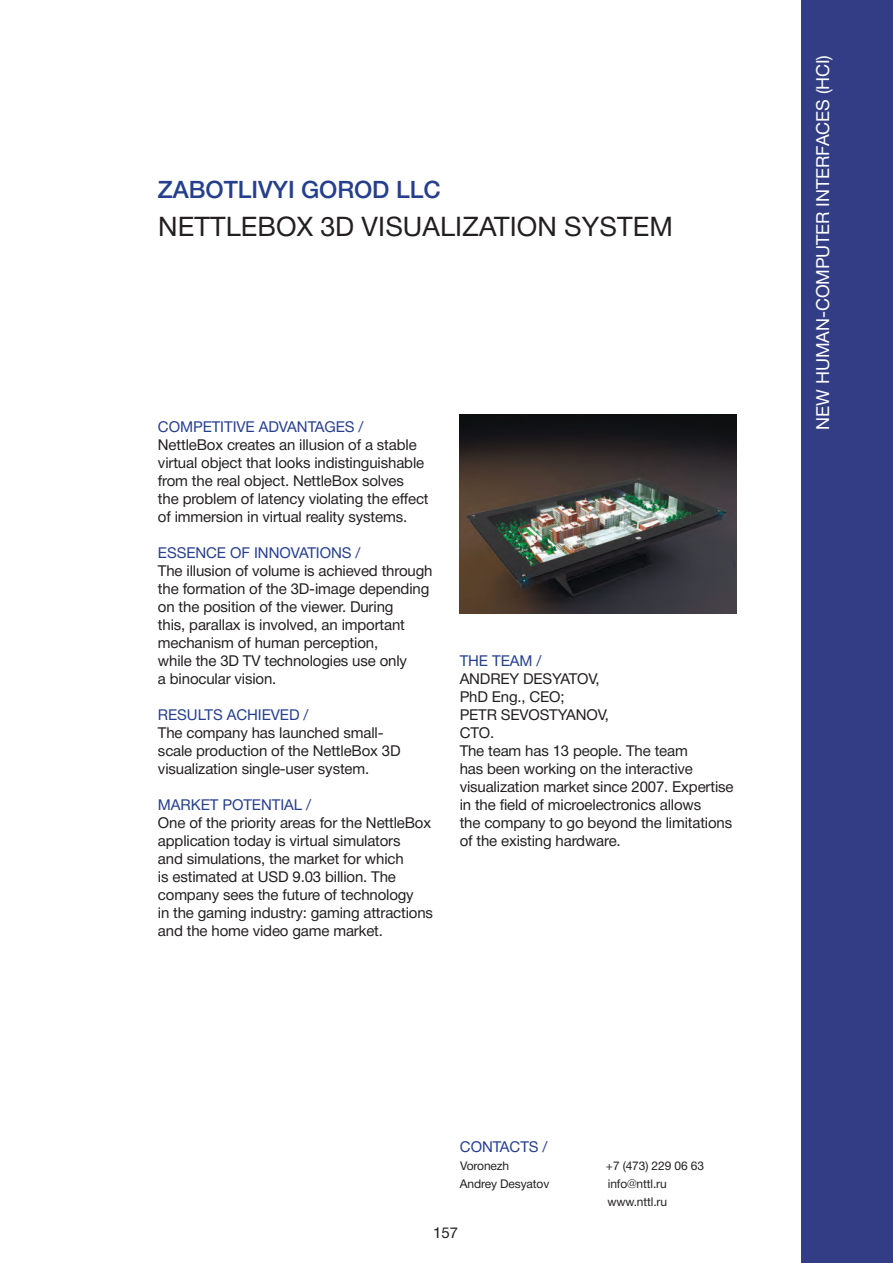
<style>
.page{position:relative;width:893px;height:1263px;background:#fff}
.page>*{position:absolute;margin:0;border:0;box-sizing:border-box;transform-origin:0 0}
.заголовок_большой{font:27px "Helvetica Neue Cyr";letter-spacing:.005em;color:#231f20}
.название_организации{font:500 24px "Helvetica Neue Cyr";letter-spacing:-.005em;color:#253f8e}
.основной{font:18px "Helvetica Neue Cyr";letter-spacing:-.005em;color:#fff}
.t1{font:15px/18px "Helvetica Neue Cyr";letter-spacing:-.01em;color:#231f20}
.подзаголовок{font:15px "Helvetica Neue Cyr";letter-spacing:-.005em;color:#253f8e}
.адрес{font:12px "Helvetica Neue Cyr";letter-spacing:-.01em;color:#231f20}
</style>
<div class="page">
<img style="left:460px;top:414px;width:276px;height:200px">
<div style="left:801px;top:0;width:92px;height:1263px;background:#333d85"></div>
<p class="название_организации" style="left:158px;top:176px;width:284px">ZABOTLIVYI GOROD LLC</p>
<p class="заголовок_большой" style="left:158px;top:212px;width:516px">NETTLEBOX 3D VISUALIZATION SYSTEM</p>
<p class="подзаголовок" style="left:158px;top:419px;width:207px">COMPETITIVE ADVANTAGES /</p>
<p class="t1" style="left:158px;top:436px;width:272px">NettleBox creates an illusion of a stable virtual object that looks indistinguishable from the real object. NettleBox solves<br>the problem of latency violating the effect of immersion in virtual reality systems.</p>
<p class="подзаголовок" style="left:158px;top:545px;width:204px">ESSENCE OF INNOVATIONS /</p>
<p class="t1" style="left:158px;top:562px;width:276px">The illusion of volume is achieved through the formation of the 3D-image depending on the position of the viewer. During<br>this, parallax is involved, an important mechanism of human perception,<br>while the 3D TV technologies use only<br>a binocular vision.</p>
<p class="подзаголовок" style="left:158px;top:707px;width:152px">RESULTS ACHIEVED /</p>
<p class="t1" style="left:158px;top:724px;width:244px">The company has launched small&shy;scale production of the NettleBox 3D visualization single-user system.</p>
<p class="подзаголовок" style="left:158px;top:797px;width:155px">MARKET POTENTIAL /</p>
<p class="t1" style="left:158px;top:814px;width:277px">One of the priority areas for the NettleBox application today is virtual simulators<br>and simulations, the market for which<br>is estimated at USD 9.03 billion. The company sees the future of technology<br>in the gaming industry: gaming attractions and the home video game market.</p>
<p class="подзаголовок" style="left:460px;top:653px;width:83px">THE TEAM /</p>
<p class="t1" style="left:460px;top:670px;width:141px">ANDREY DESYATOV,</p>
<p class="t1" style="left:460px;top:688px;width:107px">PhD Eng., CEO;</p>
<p class="t1" style="left:460px;top:706px;width:151px">PETR SEVOSTYANOV,</p>
<p class="t1" style="left:460px;top:724px;width:36px">CTO.</p>
<p class="t1" style="left:460px;top:742px;width:275px">The team has 13 people. The team<br>has been working on the interactive visualization market since 2007. Expertise in the field of microelectronics allows<br>the company to go beyond the limitations of the existing hardware.</p>
<p class="подзаголовок" style="left:460px;top:1139px;width:89px">CONTACTS /</p>
<p class="адрес" style="left:460px;top:1159px;width:50px">Voronezh</p>
<p class="адрес" style="left:460px;top:1177px;width:91px">Andrey Desyatov</p>
<p class="адрес" style="left:606px;top:1159px;width:100px">+7 (473) 229 06 63</p>
<p class="адрес" style="left:608px;top:1177px;width:60px">info@nttl.ru</p>
<p class="адрес" style="left:607px;top:1195px;width:61px">www.nttl.ru</p>
<p class="t1" style="left:433px;top:1223px;width:27px">157</p>
<p class="основной" style="left:813px;top:429px;width:376px;rotate:-90deg">NEW HUMAN-COMPUTER INTERFACES (HCI)</p>
</div>
